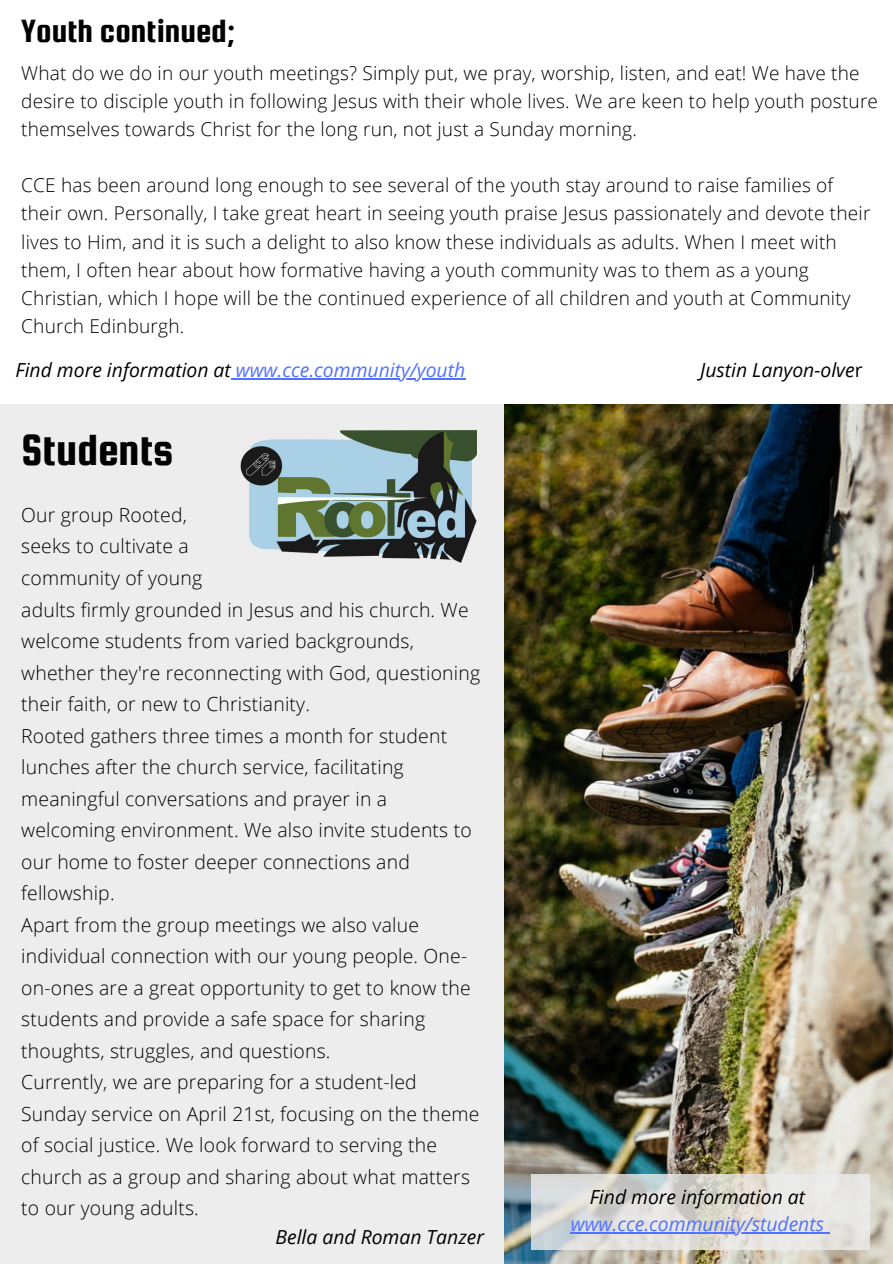
<style>
.page{position:relative;width:893px;height:1264px;background:#fff}
.page>*{position:absolute;margin:0;border:0;box-sizing:border-box;transform-origin:0 0}
.t1{font:46.65px "Squada One";color:#000}
.t2{font:34.5px "Squada One";color:#000}
.t3{font:300 19.35px/31.5px "Open Sans";letter-spacing:.01em;color:#000}
.t4{font:italic 19.35px "Open Sans";color:#5271ff}
.t5{font:italic 19.35px "Open Sans";color:#000}
.t6{font:300 19.05px/28.2px "Open Sans";letter-spacing:.01em;color:#000}
.s1{color:#000}
.s2{font-style:normal}
</style>
<div class="page">
<div style="left:0;top:404px;width:892px;height:859px;background:#ededed"></div>
<img style="left:504px;top:404px;width:388px;height:858px">
<img style="left:240px;top:429px;width:236px;height:133px">
<svg style="left:531px;top:1174px;width:338px;height:75px"></svg>
<hr style="left:571px;top:1232px;width:252px;height:1px;background:#5271ff">
<hr style="left:231px;top:378px;width:234px;height:1px;background:#5271ff">
<p class="t2" style="left:21px;top:12px;width:216px">Youth continued;</p>
<p class="t6" style="left:21px;top:58px;width:858px">What do we do in our youth meetings? Simply put, we pray, worship, listen, and eat! We have the desire to disciple youth in following Jesus with their whole lives. We are keen to help youth posture themselves towards Christ for the long run, not just a Sunday morning.</p>
<p class="t6" style="left:21px;top:171px;width:850px">CCE has been around long enough to see several of the youth stay around to raise families of their own. Personally, I take great heart in seeing youth praise Jesus passionately and devote their lives to Him, and it is such a delight to also know these individuals as adults. When I meet with them, I often hear about how formative having a youth community was to them as a young Christian, which I hope will be the continued experience of all children and youth at Community Church Edinburgh.</p>
<p class="t4" style="left:16px;top:356px;width:451px"><span class="s1">Find more information at</span> www.cce.community/youth</p>
<p class="t1" style="left:21px;top:425px;width:153px">Students</p>
<p class="t3" style="left:21px;top:498px;width:182px">Our group Rooted, seeks to cultivate a community of young</p>
<p class="t3" style="left:21px;top:593px;width:460px">adults firmly grounded in Jesus and his church. We welcome students from varied backgrounds, whether they're reconnecting with God, questioning their faith, or new to Christianity.</p>
<p class="t3" style="left:21px;top:719px;width:452px">Rooted gathers three times a month for student lunches after the church service, facilitating meaningful conversations and prayer in a welcoming environment. We also invite students to our home to foster deeper connections and fellowship.</p>
<p class="t3" style="left:21px;top:908px;width:451px">Apart from the group meetings we also value individual connection with our young people. One&shy;on-ones are a great opportunity to get to know the students and provide a safe space for sharing thoughts, struggles, and questions.</p>
<p class="t3" style="left:21px;top:1066px;width:459px">Currently, we are preparing for a student-led Sunday service on April 21st, focusing on the theme of social justice. We look forward to serving the church as a group and sharing about what matters to our young adults.</p>
<p class="t5" style="left:275px;top:1222px;width:210px">Bella and Roman Tanzer</p>
<p class="t5" style="left:700px;top:356px;width:164px">Justin Lanyon-olve<span class="s2">r</span></p>
<p class="t5" style="left:589px;top:1183px;width:217px">Find more information at</p>
<p class="t4" style="left:571px;top:1210px;width:254px">www.cce.community/students</p>
</div>
